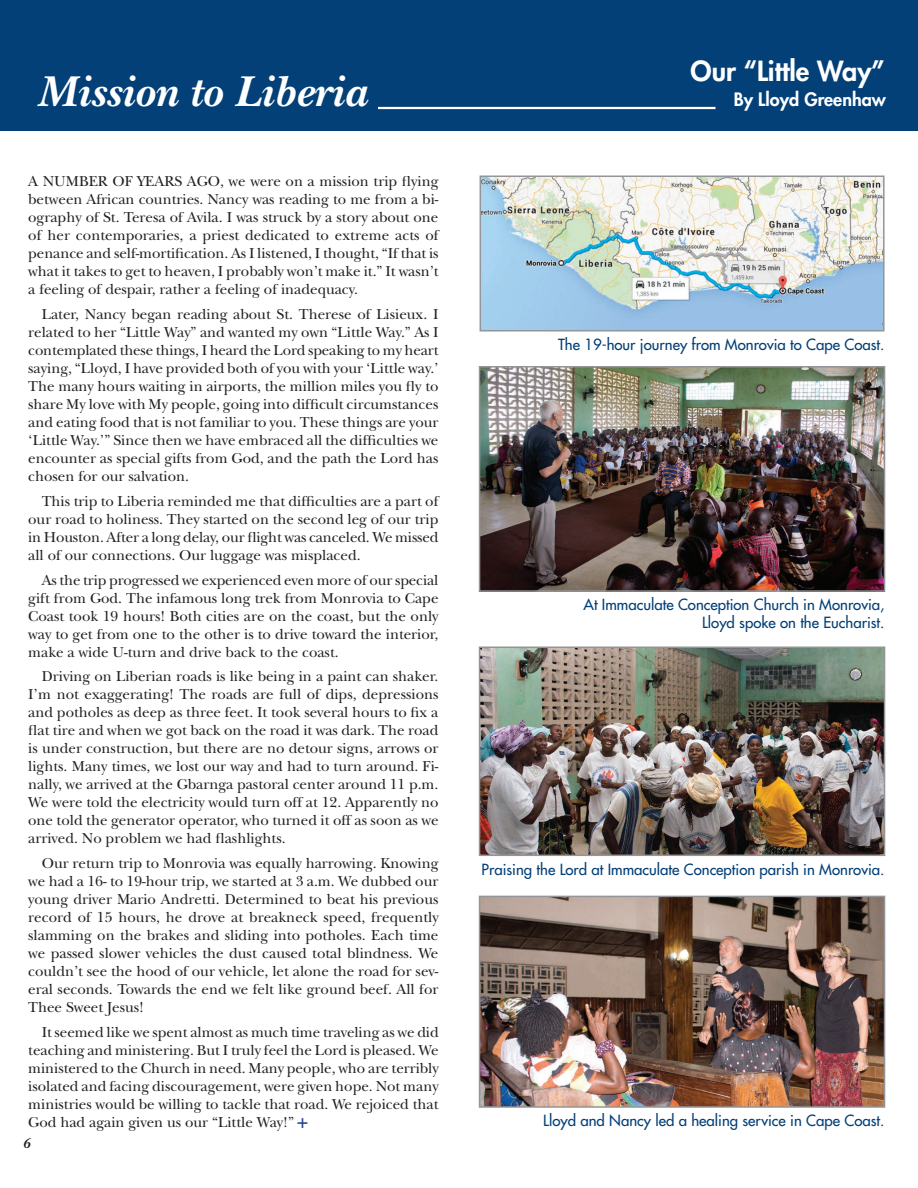
<style>
.page{position:relative;width:918px;height:1188px;background:#fff}
.page>*{position:absolute;margin:0;border:0;box-sizing:border-box;transform-origin:0 0}
.t1{font:italic 700 45px "New Baskerville";color:#fff}
.t2{font:800 27px "Futura";color:#fff}
.t3{font:700 21px "New Baskerville";color:#28439b}
.t4{font:800 18px "Futura";color:#fff}
.t5{font:15px/18px "New Baskerville";color:#231f20;text-align:justify}
.t6{font:15px/18px "Futura";color:#034078;text-align:right}
.t7{font:italic 700 15px "New Baskerville";color:#231f20}
</style>
<div class="page">
<div style="left:0;top:0;width:918px;height:130px;background:#034078"></div>
<hr style="left:378px;top:107px;width:338px;height:2px;background:#fff">
<img style="left:482px;top:369px;width:400px;height:220px">
<div style="left:479px;top:366px;width:406px;height:226px;border:2px solid #939598"></div>
<img style="left:482px;top:649px;width:400px;height:204px">
<div style="left:479px;top:646px;width:406px;height:210px;border:2px solid #939598"></div>
<img style="left:483px;top:179px;width:399px;height:150px">
<div style="left:480px;top:176px;width:405px;height:156px;border:2px solid #939598"></div>
<img style="left:482px;top:899px;width:400px;height:206px">
<div style="left:479px;top:896px;width:406px;height:212px;border:2px solid #939598"></div>
<h1 class="t1" style="left:37px;top:66px;width:332px">Mission to Liberia</h1>
<h2 class="t2" style="left:691px;top:54px;width:195px">Our “Little Way”</h2>
<p class="t4" style="left:734px;top:88px;width:154px">By Lloyd Greenhaw</p>
<p class="t5" style="left:28px;top:173px;width:412px">A NUMBER OF YEARS AGO, we were on a mission trip flying between African countries. Nancy was reading to me from a bi&shy;ography of St. Teresa of Avila. I was struck by a story about one of her contemporaries, a priest dedicated to extreme acts of penance and self-mortification. As I listened, I thought, “If that is what it takes to get to heaven, I probably won’t make it.” It wasn’t a feeling of despair, rather a feeling of inadequacy.</p>
<p class="t5" style="left:28px;top:305px;width:412px;text-indent:14px">Later, Nancy began reading about St. Therese of Lisieux. I related to her “Little Way” and wanted my own “Little Way.” As I contemplated these things, I heard the Lord speaking to my heart saying, “Lloyd, I have provided both of you with your ‘Little way.’ The many hours waiting in airports, the million miles you fly to share My love with My people, going into difficult circumstances and eating food that is not familiar to you. These things are your ‘Little Way.’” Since then we have embraced all the difficulties we encounter as special gifts from God, and the path the Lord has chosen for our salvation.</p>
<p class="t5" style="left:28px;top:492px;width:412px;text-indent:14px">This trip to Liberia reminded me that difficulties are a part of our road to holiness. They started on the second leg of our trip in Houston. After a long delay, our flight was canceled. We missed all of our connections. Our luggage was misplaced.</p>
<p class="t5" style="left:28px;top:571px;width:412px;text-indent:14px">As the trip progressed we experienced even more of our special gift from God. The infamous long trek from Monrovia to Cape Coast took 19 hours! Both cities are on the coast, but the only way to get from one to the other is to drive toward the interior, make a wide U-turn and drive back to the coast.</p>
<p class="t5" style="left:28px;top:668px;width:412px;text-indent:14px">Driving on Liberian roads is like being in a paint can shaker.<br>I’m not exaggerating! The roads are full of dips, depressions and potholes as deep as three feet. It took several hours to fix a flat tire and when we got back on the road it was dark. The road is under construction, but there are no detour signs, arrows or lights. Many times, we lost our way and had to turn around. Fi&shy;nally, we arrived at the Gbarnga pastoral center around 11 p.m.<br>We were told the electricity would turn off at 12. Apparently no one told the generator operator, who turned it off as soon as we arrived. No problem we had flashlights.</p>
<p class="t5" style="left:28px;top:854px;width:412px;text-indent:14px">Our return trip to Monrovia was equally harrowing. Knowing we had a 16- to 19-hour trip, we started at 3 a.m. We dubbed our young driver Mario Andretti. Determined to beat his previous record of 15 hours, he drove at breakneck speed, frequently slamming on the brakes and sliding into potholes. Each time we passed slower vehicles the dust caused total blindness. We couldn’t see the hood of our vehicle, let alone the road for sev&shy;eral seconds. Towards the end we felt like ground beef. All for Thee Sweet Jesus!</p>
<p class="t5" style="left:28px;top:1023px;width:412px;text-indent:14px">It seemed like we spent almost as much time traveling as we did teaching and ministering. But I truly feel the Lord is pleased. We ministered to the Church in need. Many people, who are terribly isolated and facing discouragement, were given hope. Not many ministries would be willing to tackle that road. We rejoiced that God had again given us our “Little Way!”</p>
<p class="t6" style="left:558px;top:336px;width:328px">The 19-hour journey from Monrovia to Cape Coast.</p>
<p class="t6" style="left:583px;top:596px;width:303px">At Immaculate Conception Church in Monrovia,<br>Lloyd spoke on the Eucharist.</p>
<p class="t6" style="left:482px;top:860px;width:404px">Praising the Lord at Immaculate Conception parish in Monrovia.</p>
<h3 class="t3" style="left:297px;top:1109px;width:12px">+</h3>
<p class="t6" style="left:543px;top:1112px;width:343px">Lloyd and Nancy led a healing service in Cape Coast.</p>
<p class="t7" style="left:23px;top:1134px;width:9px">6</p>
</div>
